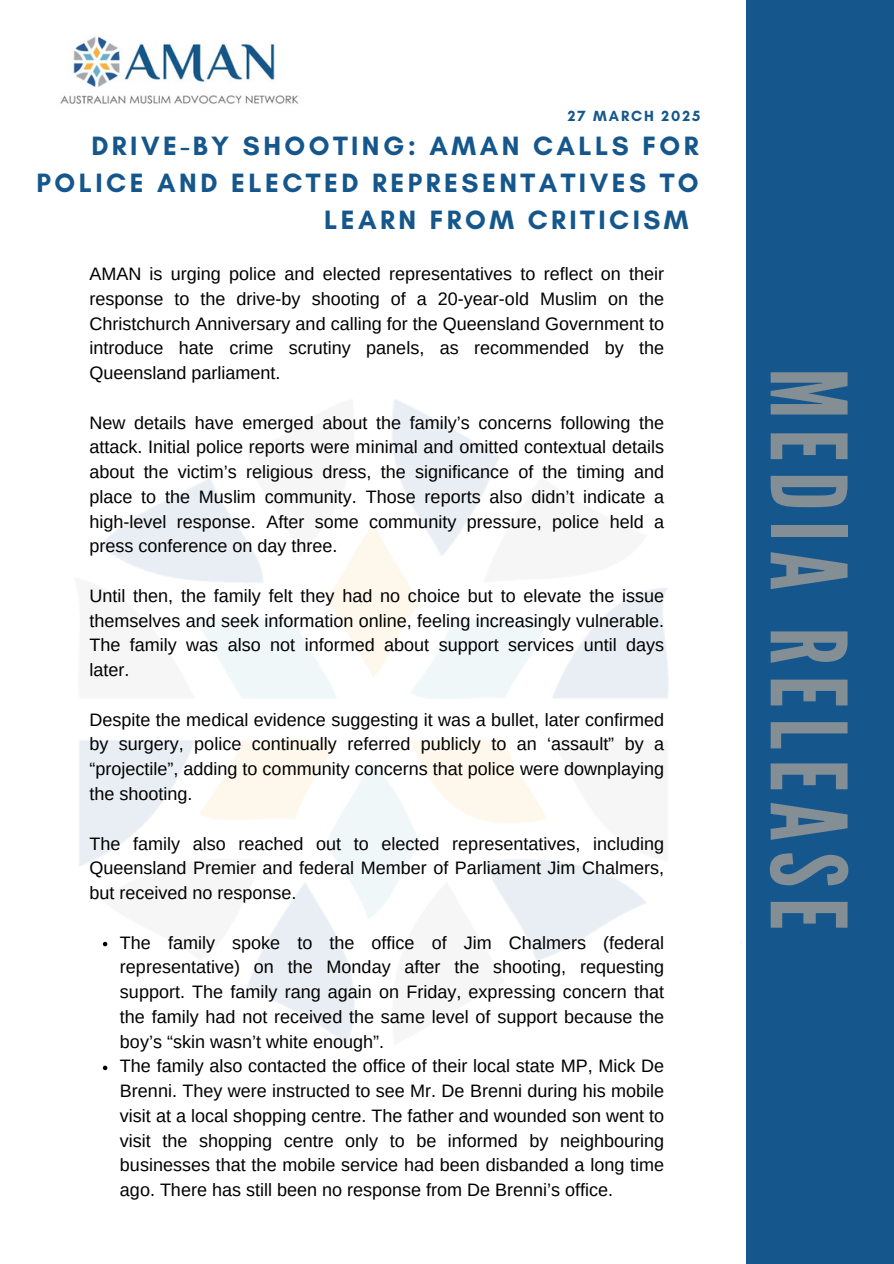
<style>
.page{position:relative;width:894px;height:1264px;background:#fff}
.page>*{position:absolute;margin:0;border:0;box-sizing:border-box;transform-origin:0 0}
.t1{font:104.55px "League Gothic";letter-spacing:.1em;color:#848e95}
.t2{font:700 27px "Glacial Indifference";letter-spacing:.125em;color:#15578c}
.t3{font:18px/24.8px "Arimo";color:#000;text-align:justify}
.t4{font:700 15px "Glacial Indifference";letter-spacing:.125em;color:#15578c}
</style>
<div class="page">
<div style="left:746px;top:0;width:147px;height:1263px;background:#15578c"></div>
<img style="left:60px;top:36px;width:239px;height:69px">
<svg style="left:103px;top:941px;width:4px;height:5px"></svg>
<svg style="left:103px;top:1065px;width:4px;height:5px"></svg>
<p class="t4" style="left:567px;top:107px;width:134px">27 MARCH 2025</p>
<p class="t2" style="left:91px;top:129px;width:608px">DRIVE-BY SHOOTING: AMAN CALLS FOR</p>
<p class="t2" style="left:37px;top:166px;width:663px">POLICE AND ELECTED REPRESENTATIVES TO</p>
<p class="t2" style="left:324px;top:203px;width:366px">LEARN FROM CRITICISM</p>
<h2 class="t3" style="left:89px;top:261px;width:576px">AMAN is urging police and elected representatives to reflect on their response to the drive-by shooting of a 20-year-old Muslim on the Christchurch Anniversary and calling for the Queensland Government to introduce hate crime scrutiny panels, as recommended by the Queensland parliament.</h2>
<p class="t3" style="left:89px;top:410px;width:576px">New details have emerged about the family’s concerns following the attack. Initial police reports were minimal and omitted contextual details about the victim’s religious dress, the significance of the timing and place to the Muslim community. Those reports also didn’t indicate a high-level response. After some community pressure, police held a press conference on day three.</p>
<p class="t3" style="left:89px;top:583px;width:576px">Until then, the family felt they had no choice but to elevate the issue themselves and seek information online, feeling increasingly vulnerable.<br>The family was also not informed about support services until days later.</p>
<p class="t3" style="left:89px;top:707px;width:576px">Despite the medical evidence suggesting it was a bullet, later confirmed by surgery, police continually referred publicly to an ‘assault” by a “projectile”, adding to community concerns that police were downplaying the shooting.</p>
<p class="t3" style="left:89px;top:830px;width:576px">The family also reached out to elected representatives, including Queensland Premier and federal Member of Parliament Jim Chalmers, but received no response.</p>
<p class="t3" style="left:120px;top:929px;width:545px">The family spoke to the office of Jim Chalmers (federal representative) on the Monday after the shooting, requesting support. The family rang again on Friday, expressing concern that the family had not received the same level of support because the boy’s “skin wasn’t white enough”.</p>
<p class="t3" style="left:120px;top:1053px;width:545px">The family also contacted the office of their local state MP, Mick De Brenni. They were instructed to see Mr. De Brenni during his mobile visit at a local shopping centre. The father and wounded son went to visit the shopping centre only to be informed by neighbouring businesses that the mobile service had been disbanded a long time ago. There has still been no response from De Brenni’s office.</p>
<p class="t1" style="left:868px;top:368px;width:563px;rotate:90deg">MEDIA RELEASE</p>
</div>
